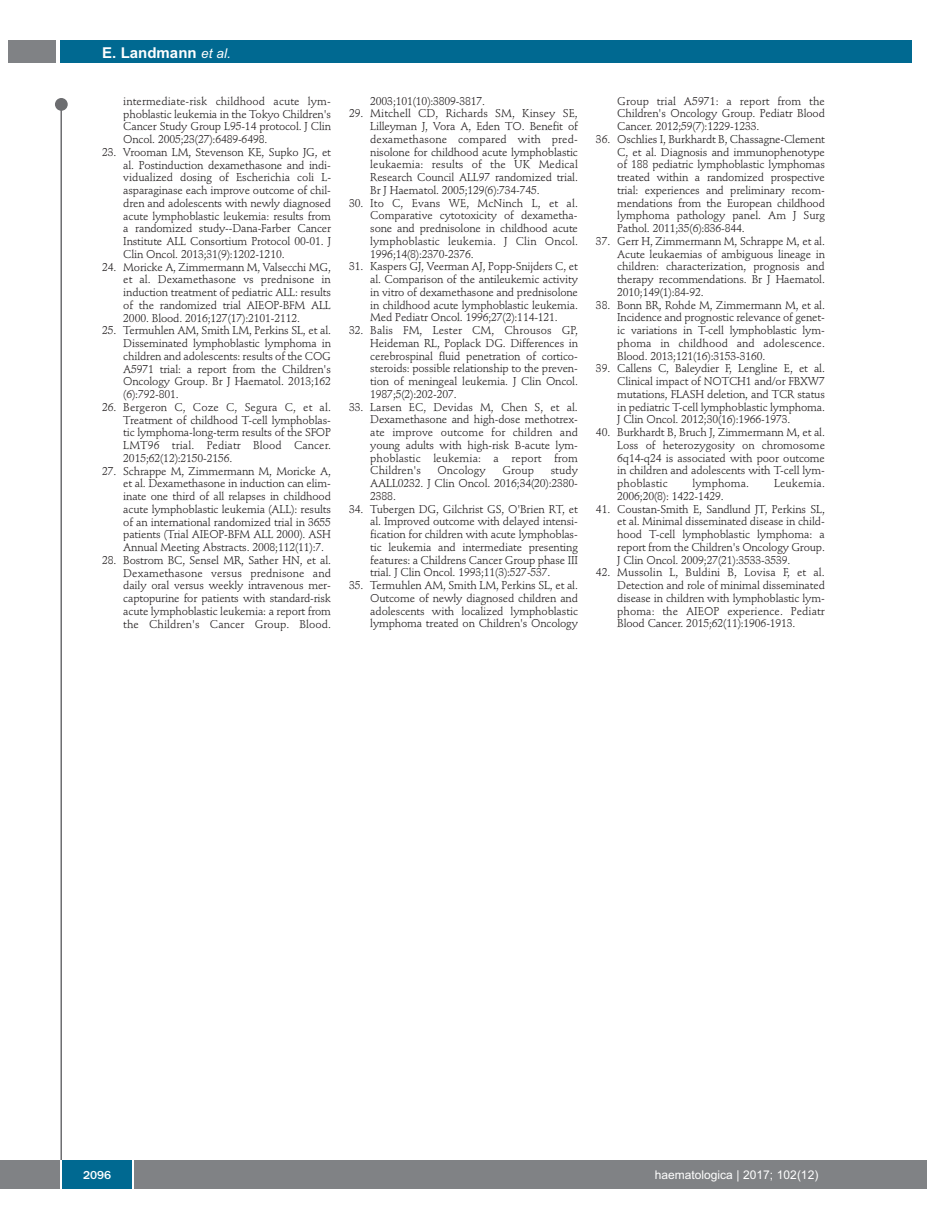
<style>
.page{position:relative;width:927px;height:1225px;background:#fff}
.page>*{position:absolute;margin:0;border:0;box-sizing:border-box;transform-origin:0 0}
.t1{font:700 15px "Arial";color:#fff}
.t2{font:12px "Arial";color:#fff}
.t3{font:500 12px "Franklin Gothic";color:#fff}
.t4{font:11.25px/12.8px "Stempel Schneidler";letter-spacing:-.015em;color:#231f20;text-align:justify}
.t5{font:11.25px "Stempel Schneidler";letter-spacing:.005em;color:#231f20}
.s1{font-weight:400;font-style:italic;font-size:13.5px}
</style>
<div class="page">
<div style="left:911px;top:1160px;width:16px;height:28px;background:#808285"></div>
<div style="left:55px;top:98px;width:13px;height:13px;background:#6c6d70;border-radius:50%"></div>
<hr style="left:60px;top:101px;width:2px;height:1061px;background:#6c6d70">
<div style="left:60px;top:40px;width:852px;height:22px;background:#006991"></div>
<div style="left:9px;top:40px;width:47px;height:22px;background:#808285"></div>
<div style="left:0;top:1160px;width:911px;height:28px;background:#808285"></div>
<div style="left:62px;top:1160px;width:71px;height:28px;background:#006991"></div>
<hr style="left:60px;top:1160px;width:2px;height:28px;background:#fff">
<svg style="left:133px;top:1160px;width:1px;height:28px"></svg>
<h1 class="t1" style="left:102px;top:44px;width:130px">E. Landmann <span class="s1">et al.</span></h1>
<p class="t4" style="left:123px;top:96px;width:209px">intermediate-risk childhood acute lym&shy;phoblastic leukemia in the Tokyo Children's Cancer Study Group L95-14 protocol. J Clin Oncol. 2005;23(27):6489-6498.</p>
<p class="t4" style="left:123px;top:147px;width:209px;text-indent:-21px">23. Vrooman LM, Stevenson KE, Supko JG, et al. Postinduction dexamethasone and indi&shy;vidualized dosing of Escherichia coli L&shy;asparaginase each improve outcome of chil&shy;dren and adolescents with newly diagnosed acute lymphoblastic leukemia: results from a randomized study--Dana-Farber Cancer Institute ALL Consortium Protocol 00-01. J Clin Oncol. 2013;31(9):1202-1210.</p>
<p class="t4" style="left:123px;top:261px;width:209px;text-indent:-21px">24. Moricke A, Zimmermann M, Valsecchi MG, et al. Dexamethasone vs prednisone in induction treatment of pediatric ALL: results of the randomized trial AIEOP-BFM ALL 2000. Blood. 2016;127(17):2101-2112.</p>
<p class="t4" style="left:123px;top:325px;width:209px;text-indent:-21px">25. Termuhlen AM, Smith LM, Perkins SL, et al.<br>Disseminated lymphoblastic lymphoma in children and adolescents: results of the COG A5971 trial: a report from the Children's Oncology Group. Br J Haematol. 2013;162 (6):792-801.</p>
<p class="t4" style="left:123px;top:402px;width:209px;text-indent:-21px">26. Bergeron C, Coze C, Segura C, et al.<br>Treatment of childhood T-cell lymphoblas&shy;tic lymphoma-long-term results of the SFOP LMT96 trial. Pediatr Blood Cancer.<br>2015;62(12):2150-2156.</p>
<p class="t4" style="left:123px;top:465px;width:209px;text-indent:-21px">27. Schrappe M, Zimmermann M, Moricke A, et al. Dexamethasone in induction can elim&shy;inate one third of all relapses in childhood acute lymphoblastic leukemia (ALL): results of an international randomized trial in 3655 patients (Trial AIEOP-BFM ALL 2000). ASH Annual Meeting Abstracts. 2008;112(11):7.</p>
<p class="t4" style="left:123px;top:555px;width:209px;text-indent:-21px">28. Bostrom BC, Sensel MR, Sather HN, et al.<br>Dexamethasone versus prednisone and daily oral versus weekly intravenous mer&shy;captopurine for patients with standard-risk acute lymphoblastic leukemia: a report from the Children's Cancer Group. Blood.</p>
<p class="t4" style="left:370px;top:95px;width:116px">2003;101(10):3809-3817.</p>
<p class="t4" style="left:370px;top:108px;width:209px;text-indent:-21px">29. Mitchell CD, Richards SM, Kinsey SE, Lilleyman J, Vora A, Eden TO. Benefit of dexamethasone compared with pred&shy;nisolone for childhood acute lymphoblastic leukaemia: results of the UK Medical Research Council ALL97 randomized trial.<br>Br J Haematol. 2005;129(6):734-745.</p>
<p class="t4" style="left:370px;top:197px;width:209px;text-indent:-21px">30. Ito C, Evans WE, McNinch L, et al.<br>Comparative cytotoxicity of dexametha&shy;sone and prednisolone in childhood acute lymphoblastic leukemia. J Clin Oncol.<br>1996;14(8):2370-2376.</p>
<p class="t4" style="left:370px;top:261px;width:209px;text-indent:-21px">31. Kaspers GJ, Veerman AJ, Popp-Snijders C, et al. Comparison of the antileukemic activity in vitro of dexamethasone and prednisolone in childhood acute lymphoblastic leukemia.<br>Med Pediatr Oncol. 1996;27(2):114-121.</p>
<p class="t4" style="left:370px;top:325px;width:209px;text-indent:-21px">32. Balis FM, Lester CM, Chrousos GP, Heideman RL, Poplack DG. Differences in cerebrospinal fluid penetration of cortico - steroids: possible relationship to the preven&shy;tion of meningeal leukemia. J Clin Oncol.<br>1987;5(2):202-207.</p>
<p class="t4" style="left:370px;top:401px;width:209px;text-indent:-21px">33. Larsen EC, Devidas M, Chen S, et al.<br>Dexamethasone and high-dose methotrex&shy;ate improve outcome for children and young adults with high-risk B-acute lym&shy;phoblastic leukemia: a report from Children's</p>
<p class="t4" style="left:370px;top:465px;width:209px;text-indent:180px">study AALL0232. J Clin Oncol. 2016;34(20):2380- 2388.</p>
<p class="t4" style="left:370px;top:503px;width:209px;text-indent:-21px">34. Tubergen DG, Gilchrist GS, O'Brien RT, et al. Improved outcome with delayed intensi&shy;fication for children with acute lymphoblas&shy;tic leukemia and intermediate presenting features: a Childrens Cancer Group phase III trial. J Clin Oncol. 1993;11(3):527-537.</p>
<p class="t4" style="left:370px;top:580px;width:209px;text-indent:-21px">35. Termuhlen AM, Smith LM, Perkins SL, et al.<br>Outcome of newly diagnosed children and adolescents with localized lymphoblastic lymphoma treated on Children's Oncology</p>
<p class="t5" style="left:438px;top:466px;width:50px">Oncology</p>
<p class="t4" style="left:502px;top:465px;width:33px">Group</p>
<p class="t4" style="left:617px;top:95px;width:209px">Group trial A5971: a report from the Children's Oncology Group. Pediatr Blood Cancer. 2012;59(7):1229-1233.</p>
<p class="t4" style="left:617px;top:134px;width:209px;text-indent:-21px">36. Oschlies I, Burkhardt B, Chassagne-Clement C, et al. Diagnosis and immunophenotype of 188 pediatric lymphoblastic lymphomas treated within a randomized prospective trial: experiences and preliminary recom&shy;mendations from the European childhood lymphoma pathology panel. Am J Surg Pathol. 2011;35(6):836-844.</p>
<p class="t4" style="left:617px;top:236px;width:209px;text-indent:-21px">37. Gerr H, Zimmermann M, Schrappe M, et al.<br>Acute leukaemias of ambiguous lineage in children: characterization, prognosis and therapy recommendations. Br J Haematol.<br>2010;149(1):84-92.</p>
<p class="t4" style="left:617px;top:299px;width:209px;text-indent:-21px">38. Bonn BR, Rohde M, Zimmermann M, et al.<br>Incidence and prognostic relevance of genet&shy;ic variations in T-cell lymphoblastic lym&shy;phoma in childhood and adolescence.<br>Blood. 2013;121(16):3153-3160.</p>
<p class="t4" style="left:617px;top:363px;width:209px;text-indent:-21px">39. Callens C, Baleydier F, Lengline E, et al.<br>Clinical impact of NOTCH1 and/or FBXW7 mutations, FLASH deletion, and TCR status in pediatric T-cell lymphoblastic lymphoma.<br>J Clin Oncol. 2012;30(16):1966-1973.</p>
<p class="t4" style="left:617px;top:427px;width:209px;text-indent:-21px">40. Burkhardt B, Bruch J, Zimmermann M, et al.<br>Loss of heterozygosity on chromosome 6q14-q24 is associated with poor outcome in children and adolescents with T-cell lym&shy;phoblastic</p>
<p class="t5" style="left:693px;top:478px;width:58px">lymphoma.</p>
<p class="t5" style="left:774px;top:478px;width:52px">Leukemia.</p>
<p class="t4" style="left:617px;top:490px;width:108px">2006;20(8): 1422-1429.</p>
<p class="t4" style="left:617px;top:503px;width:209px;text-indent:-21px">41. Coustan-Smith E, Sandlund JT, Perkins SL, et al. Minimal disseminated disease in child&shy;hood T-cell lymphoblastic lymphoma: a report from the Children's Oncology Group.<br>J Clin Oncol. 2009;27(21):3533-3539.</p>
<p class="t4" style="left:617px;top:567px;width:209px;text-indent:-21px">42. Mussolin L, Buldini B, Lovisa F, et al.<br>Detection and role of minimal disseminated disease in children with lymphoblastic lym&shy;phoma: the AIEOP experience. Pediatr Blood Cancer. 2015;62(11):1906-1913.</p>
<p class="t3" style="left:83px;top:1167px;width:30px">2096</p>
<p class="t2" style="left:655px;top:1167px;width:165px">haematologica | 2017; 102(12)</p>
</div>
